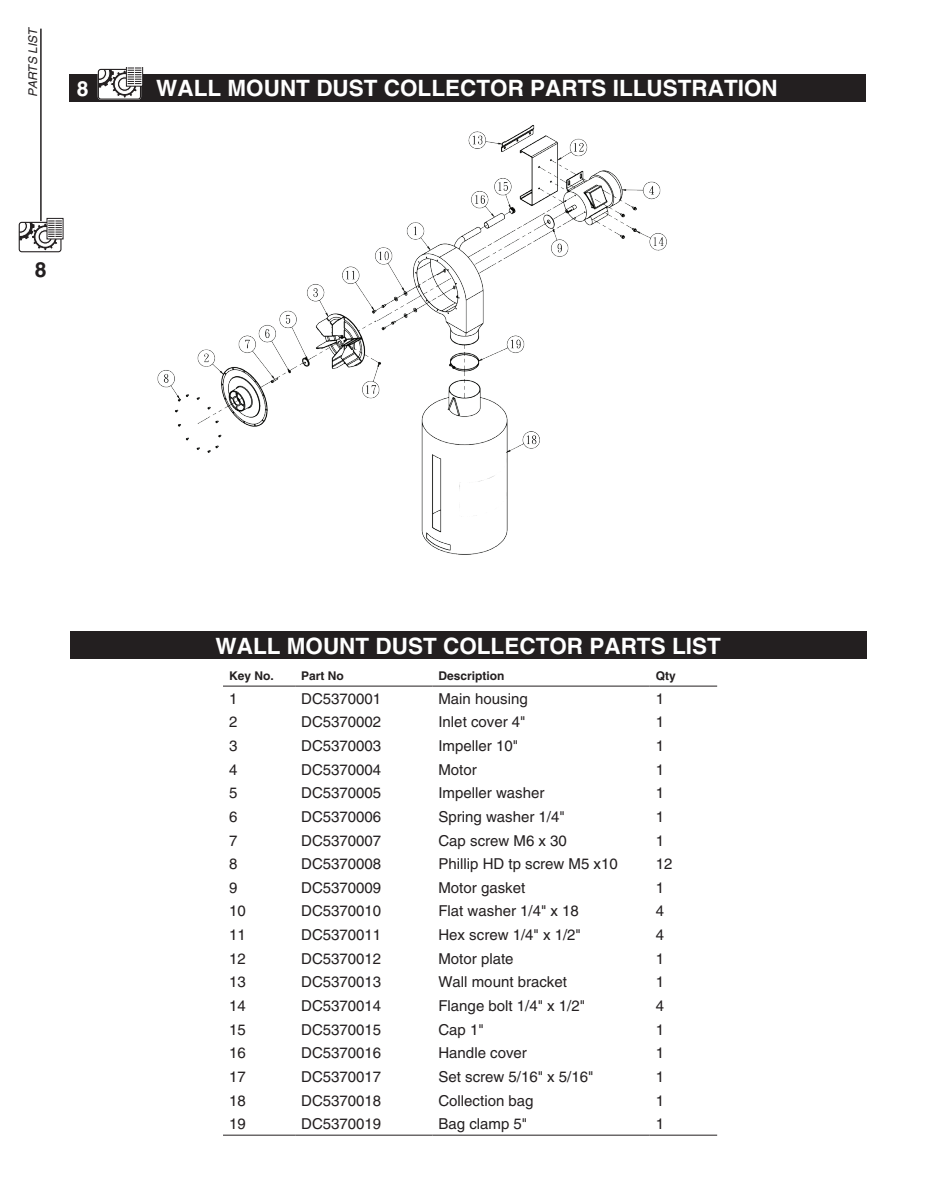
<style>
.page{position:relative;width:932px;height:1202px;background:#fff}
.page>*{position:absolute;margin:0;border:0;box-sizing:border-box;transform-origin:0 0}
.t1{font:700 22.5px "Helvetica";color:#fff}
.t2{font:700 21px "Helvetica";color:#fff}
.t3{font:700 21px "Helvetica";color:#231f20}
.t4{font:15px "Helvetica";color:#231f20}
.t5{font:700 12px "Helvetica";color:#231f20}
.t6{font:italic 12px "Helvetica";color:#231f20}
</style>
<div class="page">
<div style="left:69px;top:74px;width:796px;height:27px;background:#231f20"></div>
<div style="left:98px;top:69px;width:43px;height:31px;border:1px solid #231f20;border-radius:3px"></div>
<svg style="left:98px;top:68px;width:45px;height:30px"></svg>
<div style="left:70px;top:632px;width:796px;height:26px;background:#231f20"></div>
<hr style="left:40px;top:29px;width:2px;height:192px;background:#231f20">
<div style="left:19px;top:222px;width:43px;height:30px;border:1px solid #fff;border-radius:3px"></div>
<div style="left:19px;top:222px;width:42px;height:30px;border:1px solid #231f20;border-radius:3px"></div>
<svg style="left:49px;top:220px;width:13px;height:1px"></svg>
<div style="left:47px;top:218px;width:17px;height:21px;border:1px solid #231f20"></div>
<svg style="left:19px;top:221px;width:43px;height:30px"></svg>
<img style="left:70px;top:125px;width:795px;height:507px">
<hr style="left:223px;top:685px;width:72px;height:1px;background:#231f20">
<hr style="left:295px;top:685px;width:137px;height:1px;background:#231f20">
<hr style="left:432px;top:685px;width:217px;height:1px;background:#231f20">
<hr style="left:649px;top:685px;width:68px;height:1px;background:#231f20">
<hr style="left:223px;top:1134px;width:72px;height:1px;background:#231f20">
<hr style="left:295px;top:1134px;width:137px;height:1px;background:#231f20">
<hr style="left:432px;top:1134px;width:217px;height:1px;background:#231f20">
<hr style="left:649px;top:1134px;width:68px;height:1px;background:#231f20">
<p class="t6" style="left:26px;top:97px;width:72px;rotate:-90deg">PARTS LIST</p>
<h2 class="t2" style="left:77px;top:76px;width:13px">8</h2>
<h1 class="t1" style="left:156px;top:75px;width:623px">WALL MOUNT DUST COLLECTOR PARTS ILLUSTRATION</h1>
<h2 class="t3" style="left:35px;top:257px;width:13px">8</h2>
<h1 class="t1" style="left:215px;top:632px;width:506px">WALL MOUNT DUST COLLECTOR PARTS LIST</h1>
<p class="t5" style="left:229px;top:668px;width:46px">Key No.</p>
<p class="t5" style="left:301px;top:668px;width:44px">Part No</p>
<p class="t5" style="left:438px;top:668px;width:68px">Description</p>
<p class="t5" style="left:655px;top:668px;width:22px">Qty</p>
<p class="t4" style="left:229px;top:689px;width:10px">1</p>
<p class="t4" style="left:301px;top:689px;width:82px">DC5370001</p>
<p class="t4" style="left:438px;top:689px;width:91px">Main housing</p>
<p class="t4" style="left:655px;top:689px;width:10px">1</p>
<p class="t4" style="left:229px;top:713px;width:10px">2</p>
<p class="t4" style="left:301px;top:713px;width:82px">DC5370002</p>
<p class="t4" style="left:438px;top:713px;width:89px">Inlet cover 4"</p>
<p class="t4" style="left:655px;top:713px;width:10px">1</p>
<p class="t4" style="left:229px;top:737px;width:10px">3</p>
<p class="t4" style="left:301px;top:737px;width:82px">DC5370003</p>
<p class="t4" style="left:438px;top:737px;width:81px">Impeller 10"</p>
<p class="t4" style="left:655px;top:737px;width:10px">1</p>
<p class="t4" style="left:229px;top:760px;width:10px">4</p>
<p class="t4" style="left:301px;top:760px;width:82px">DC5370004</p>
<p class="t4" style="left:438px;top:760px;width:40px">Motor</p>
<p class="t4" style="left:655px;top:760px;width:10px">1</p>
<p class="t4" style="left:229px;top:784px;width:10px">5</p>
<p class="t4" style="left:301px;top:784px;width:82px">DC5370005</p>
<p class="t4" style="left:438px;top:784px;width:107px">Impeller washer</p>
<p class="t4" style="left:655px;top:784px;width:10px">1</p>
<p class="t4" style="left:229px;top:808px;width:10px">6</p>
<p class="t4" style="left:301px;top:808px;width:82px">DC5370006</p>
<p class="t4" style="left:438px;top:808px;width:128px">Spring washer 1/4"</p>
<p class="t4" style="left:655px;top:808px;width:10px">1</p>
<p class="t4" style="left:229px;top:831px;width:10px">7</p>
<p class="t4" style="left:301px;top:831px;width:82px">DC5370007</p>
<p class="t4" style="left:438px;top:831px;width:130px">Cap screw M6 x 30</p>
<p class="t4" style="left:655px;top:831px;width:10px">1</p>
<p class="t4" style="left:229px;top:855px;width:10px">8</p>
<p class="t4" style="left:301px;top:855px;width:82px">DC5370008</p>
<p class="t4" style="left:438px;top:855px;width:181px">Phillip HD tp screw M5 x10</p>
<p class="t4" style="left:655px;top:855px;width:18px">12</p>
<p class="t4" style="left:229px;top:878px;width:10px">9</p>
<p class="t4" style="left:301px;top:878px;width:82px">DC5370009</p>
<p class="t4" style="left:438px;top:878px;width:88px">Motor gasket</p>
<p class="t4" style="left:655px;top:878px;width:10px">1</p>
<p class="t4" style="left:229px;top:902px;width:18px">10</p>
<p class="t4" style="left:301px;top:902px;width:82px">DC5370010</p>
<p class="t4" style="left:438px;top:902px;width:142px">Flat washer 1/4" x 18</p>
<p class="t4" style="left:655px;top:902px;width:10px">4</p>
<p class="t4" style="left:229px;top:926px;width:18px">11</p>
<p class="t4" style="left:301px;top:926px;width:82px">DC5370011</p>
<p class="t4" style="left:438px;top:926px;width:144px">Hex screw 1/4" x 1/2"</p>
<p class="t4" style="left:655px;top:926px;width:10px">4</p>
<p class="t4" style="left:229px;top:949px;width:18px">12</p>
<p class="t4" style="left:301px;top:949px;width:82px">DC5370012</p>
<p class="t4" style="left:438px;top:949px;width:77px">Motor plate</p>
<p class="t4" style="left:655px;top:949px;width:10px">1</p>
<p class="t4" style="left:229px;top:973px;width:18px">13</p>
<p class="t4" style="left:301px;top:973px;width:82px">DC5370013</p>
<p class="t4" style="left:438px;top:973px;width:130px">Wall mount bracket</p>
<p class="t4" style="left:655px;top:973px;width:10px">1</p>
<p class="t4" style="left:229px;top:997px;width:18px">14</p>
<p class="t4" style="left:301px;top:997px;width:82px">DC5370014</p>
<p class="t4" style="left:438px;top:997px;width:148px">Flange bolt 1/4" x 1/2"</p>
<p class="t4" style="left:655px;top:997px;width:10px">4</p>
<p class="t4" style="left:229px;top:1020px;width:18px">15</p>
<p class="t4" style="left:301px;top:1020px;width:82px">DC5370015</p>
<p class="t4" style="left:438px;top:1020px;width:47px">Cap 1"</p>
<p class="t4" style="left:655px;top:1020px;width:10px">1</p>
<p class="t4" style="left:229px;top:1044px;width:18px">16</p>
<p class="t4" style="left:301px;top:1044px;width:82px">DC5370016</p>
<p class="t4" style="left:438px;top:1044px;width:90px">Handle cover</p>
<p class="t4" style="left:655px;top:1044px;width:10px">1</p>
<p class="t4" style="left:229px;top:1067px;width:18px">17</p>
<p class="t4" style="left:301px;top:1067px;width:82px">DC5370017</p>
<p class="t4" style="left:438px;top:1067px;width:156px">Set screw 5/16" x 5/16"</p>
<p class="t4" style="left:655px;top:1067px;width:10px">1</p>
<p class="t4" style="left:229px;top:1091px;width:18px">18</p>
<p class="t4" style="left:301px;top:1091px;width:82px">DC5370018</p>
<p class="t4" style="left:438px;top:1091px;width:97px">Collection bag</p>
<p class="t4" style="left:655px;top:1091px;width:10px">1</p>
<p class="t4" style="left:229px;top:1115px;width:18px">19</p>
<p class="t4" style="left:301px;top:1115px;width:82px">DC5370019</p>
<p class="t4" style="left:438px;top:1115px;width:90px">Bag clamp 5"</p>
<p class="t4" style="left:655px;top:1115px;width:10px">1</p>
</div>
